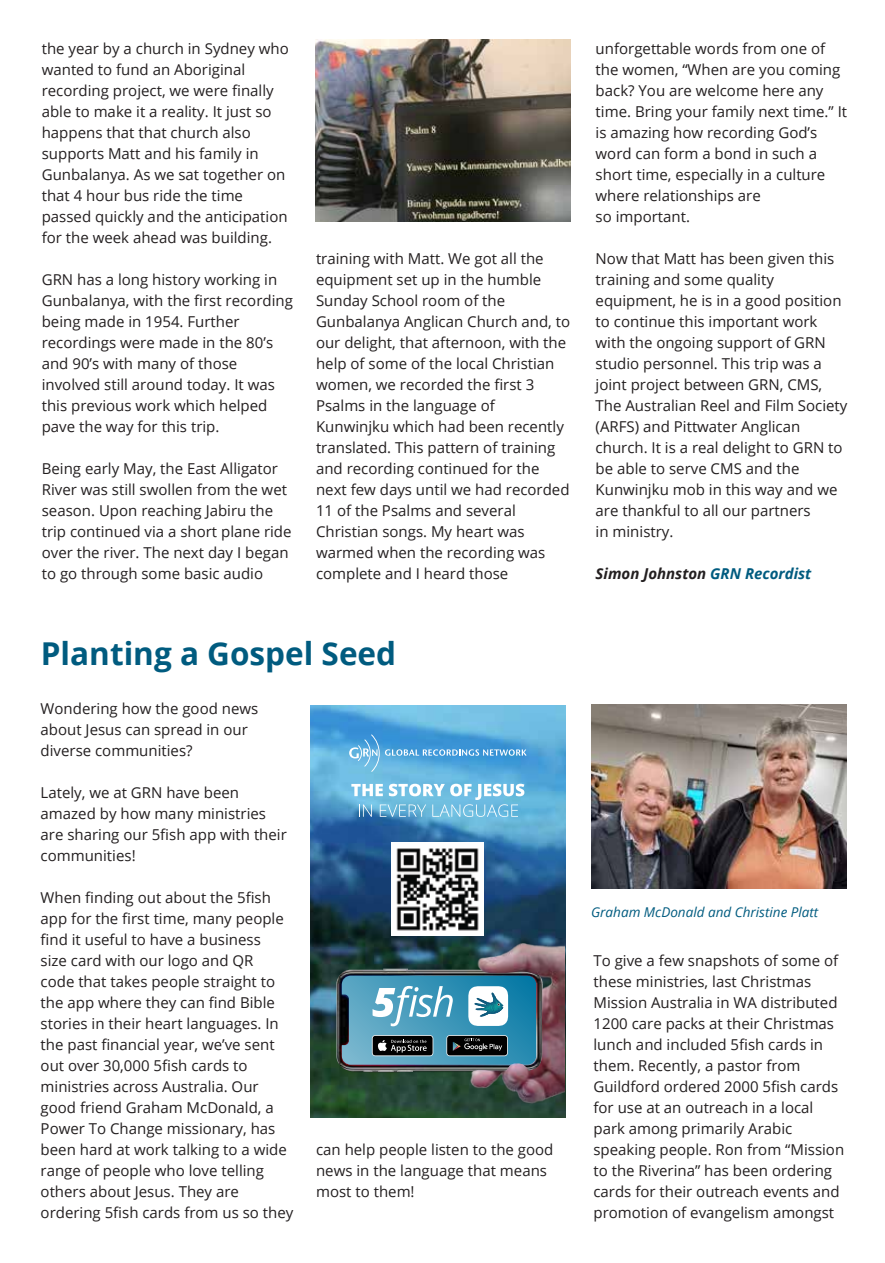
<style>
.page{position:relative;width:885px;height:1263px;background:#fff}
.page>*{position:absolute;margin:0;border:0;box-sizing:border-box;transform-origin:0 0}
.t1{font:700 31.5px "Open Sans";color:#005b7f}
.t2{font:15px/21px "Open Sans";color:#231f20}
.t3{font:italic 700 15px "Open Sans";color:#231f20}
.t4{font:italic 13.5px "Open Sans";color:#005b7f}
.s1{color:#005b7f}
</style>
<div class="page">
<img style="left:315px;top:40px;width:255px;height:181px">
<img style="left:591px;top:704px;width:255px;height:185px">
<img style="left:311px;top:706px;width:254px;height:412px">
<img style="left:328px;top:962px;width:136px;height:118px">
<img style="left:336px;top:969px;width:128px;height:103px">
<img style="left:464px;top:929px;width:101px;height:183px">
<svg style="left:342px;top:976px;width:194px;height:88px;background:#5391a8"></svg>
<svg style="left:351px;top:784px;width:173px;height:33px;background:#8ec9e5"></svg>
<svg style="left:349px;top:734px;width:177px;height:38px;background:#58a8dc"></svg>
<img style="left:392px;top:843px;width:92px;height:92px">
<p class="t2" style="left:42px;top:38px;width:248px">the year by a church in Sydney who wanted to fund an Aboriginal recording project, we were finally able to make it a reality. It just so happens that that church also supports Matt and his family in<br>Gunbalanya. As we sat together on that 4 hour bus ride the time passed quickly and the anticipation for the week ahead was building.</p>
<p class="t2" style="left:42px;top:269px;width:253px">GRN has a long history working in<br>Gunbalanya, with the first recording being made in 1954. Further recordings were made in the 80’s and 90’s with many of those involved still around today. It was this previous work which helped pave the way for this trip.</p>
<p class="t2" style="left:42px;top:458px;width:251px">Being early May, the East Alligator River was still swollen from the wet season. Upon reaching Jabiru the trip continued via a short plane ride over the river. The next day I began to go through some basic audio</p>
<p class="t2" style="left:316px;top:248px;width:256px">training with Matt. We got all the equipment set up in the humble<br>Sunday School room of the<br>Gunbalanya Anglican Church and, to our delight, that afternoon, with the help of some of the local Christian women, we recorded the first 3<br>Psalms in the language of<br>Kunwinjku which had been recently translated. This pattern of training and recording continued for the next few days until we had recorded<br>11 of the Psalms and several<br>Christian songs. My heart was warmed when the recording was complete and I heard those</p>
<p class="t2" style="left:595px;top:38px;width:253px">unforgettable words from one of the women, “When are you coming back? You are welcome here any time. Bring your family next time.” It is amazing how recording God’s word can form a bond in such a short time, especially in a culture where relationships are<br>so important.</p>
<p class="t2" style="left:595px;top:248px;width:253px">Now that Matt has been given this training and some quality equipment, he is in a good position to continue this important work with the ongoing support of GRN studio personnel. This trip was a joint project between GRN, CMS,<br>The Australian Reel and Film Society (ARFS) and Pittwater Anglican church. It is a real delight to GRN to be able to serve CMS and the<br>Kunwinjku mob in this way and we are thankful to all our partners<br>in ministry.</p>
<p class="t3" style="left:595px;top:563px;width:217px">Simon Johnston <span class="s1">GRN Recordist</span></p>
<h1 class="t1" style="left:41px;top:631px;width:357px">Planting a Gospel Seed</h1>
<p class="t2" style="left:41px;top:698px;width:219px">Wondering how the good news about Jesus can spread in our diverse communities?</p>
<p class="t2" style="left:41px;top:782px;width:248px">Lately, we at GRN have been amazed by how many ministries are sharing our 5fish app with their communities!</p>
<p class="t2" style="left:41px;top:887px;width:254px">When finding out about the 5fish app for the first time, many people find it useful to have a business<br>size card with our logo and QR<br>code that takes people straight to the app where they can find Bible stories in their heart languages. In the past financial year, we’ve sent out over 30,000 5fish cards to ministries across Australia. Our good friend Graham McDonald, a<br>Power To Change missionary, has been hard at work talking to a wide range of people who love telling others about Jesus. They are ordering 5fish cards from us so they</p>
<p class="t2" style="left:316px;top:1139px;width:239px">can help people listen to the good news in the language that means most to them!</p>
<p class="t4" style="left:591px;top:903px;width:229px">Graham McDonald and Christine Platt</p>
<p class="t2" style="left:593px;top:950px;width:252px">To give a few snapshots of some of these ministries, last Christmas Mission Australia in WA distributed 1200 care packs at their Christmas lunch and included 5fish cards in them. Recently, a pastor from Guildford ordered 2000 5fish cards for use at an outreach in a local park among primarily Arabic speaking people. Ron from “Mission to the Riverina” has been ordering cards for their outreach events and promotion of evangelism amongst</p>
</div>
